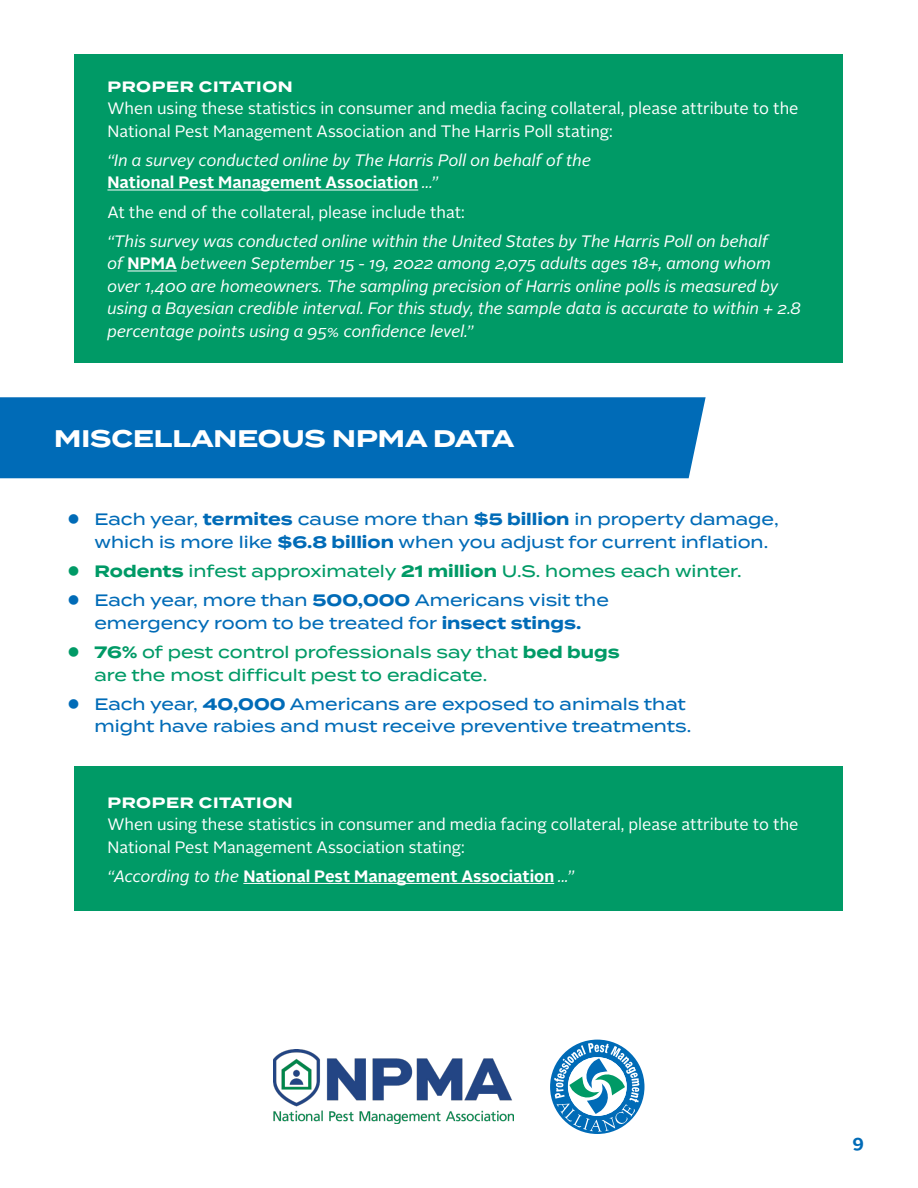
<style>
.page{position:relative;width:918px;height:1188px;background:#fff}
.page>*{position:absolute;margin:0;border:0;box-sizing:border-box;transform-origin:0 0}
.t1{font:700 24px "Termina";color:#fff}
.t2{font:700 18px "Alright Sans";color:#006bb7}
.t3{font:italic 16.5px/22.5px "Alright Sans";color:#fff}
.t4{font:16.5px/22.5px "Alright Sans";color:#fff}
.t5{font:500 16.5px/22.5px "Termina";color:#006bb7}
.t6{font:500 16.5px/29.2px "Termina";color:#009a66}
.t7{font:700 16.5px "Alright Sans";color:#fff}
.t8{font:700 15px "Termina";letter-spacing:.04em;color:#fff}
.s1{font-weight:700;font-style:normal}
.s2{font-weight:700}
.s3{color:#006bb7}
.s4{font-weight:700;color:#006bb7}
.s5{color:#009a66}
.s6{font-weight:400;font-style:italic}
</style>
<div class="page">
<div style="left:0;top:397px;width:706px;height:81px;background:#006bb7"></div>
<img style="left:274px;top:1050px;width:239px;height:74px">
<svg style="left:550px;top:1040px;width:94px;height:94px"></svg>
<div style="left:75px;top:767px;width:768px;height:144px;background:#009a66"></div>
<hr style="left:243px;top:883px;width:311px;height:1px;background:#fff">
<div style="left:75px;top:54px;width:768px;height:309px;background:#009a66"></div>
<hr style="left:107px;top:190px;width:311px;height:1px;background:#fff">
<hr style="left:128px;top:271px;width:49px;height:1px;background:#fff">
<p class="t8" style="left:107px;top:75px;width:187px">PROPER CITATION</p>
<p class="t4" style="left:107px;top:97px;width:693px">When using these statistics in consumer and media facing collateral, please attribute to the<br>National Pest Management Association and The Harris Poll stating:</p>
<p class="t3" style="left:107px;top:149px;width:485px">“In a survey conducted online by The Harris Poll on behalf of the<br><span class="s1">National Pest Management Association</span> ...”</p>
<p class="t4" style="left:107px;top:201px;width:359px">At the end of the collateral, please include that:</p>
<p class="t3" style="left:107px;top:230px;width:695px">“This survey was conducted online within the United States by The Harris Poll on behalf<br>of <span class="s1">NPMA</span> between September 15 - 19, 2022 among 2,075 adults ages 18+, among whom over 1,400 are homeowners. The sampling precision of Harris online polls is measured by using a Bayesian credible interval. For this study, the sample data is accurate to within + 2.8 percentage points using a 95% confidence level.”</p>
<h1 class="t1" style="left:54px;top:421px;width:462px">MISCELLANEOUS NPMA DATA</h1>
<p class="t5" style="left:94px;top:508px;width:686px">Each year, <span class="s2">termites</span> cause more than <span class="s2">$5 billion</span> in property damage, which is more like <span class="s2">$6.8 billion</span> when you adjust for current inflation.</p>
<p class="t6" style="left:94px;top:556px;width:649px"><span class="s2">Rodents</span> infest approximately <span class="s2">21 million</span> U.S. homes each winter.<br><span class="s3">Each year, more than</span> <span class="s4">500,000</span> <span class="s3">Americans visit the</span></p>
<p class="t6" style="left:94px;top:608px;width:527px"><span class="s3">emergency room to be treated for</span> <span class="s4">insect stings.<br></span><span class="s2">76%</span> of pest control professionals say that <span class="s2">bed bugs</span></p>
<p class="t5" style="left:94px;top:660px;width:593px;line-height:29.2px"><span class="s5">are the most difficult pest to eradicate.<br></span>Each year, <span class="s2">40,000</span> Americans are exposed to animals that</p>
<p class="t5" style="left:94px;top:715px;width:598px">might have rabies and must receive preventive treatments.</p>
<p class="t8" style="left:107px;top:791px;width:187px">PROPER CITATION</p>
<p class="t4" style="left:107px;top:813px;width:693px">When using these statistics in consumer and media facing collateral, please attribute to the<br>National Pest Management Association stating:</p>
<p class="t7" style="left:107px;top:864px;width:468px"><span class="s6">“According to the</span> National Pest Management Association <span class="s6">...”</span></p>
<p class="t2" style="left:852px;top:1129px;width:13px">9</p>
</div>
